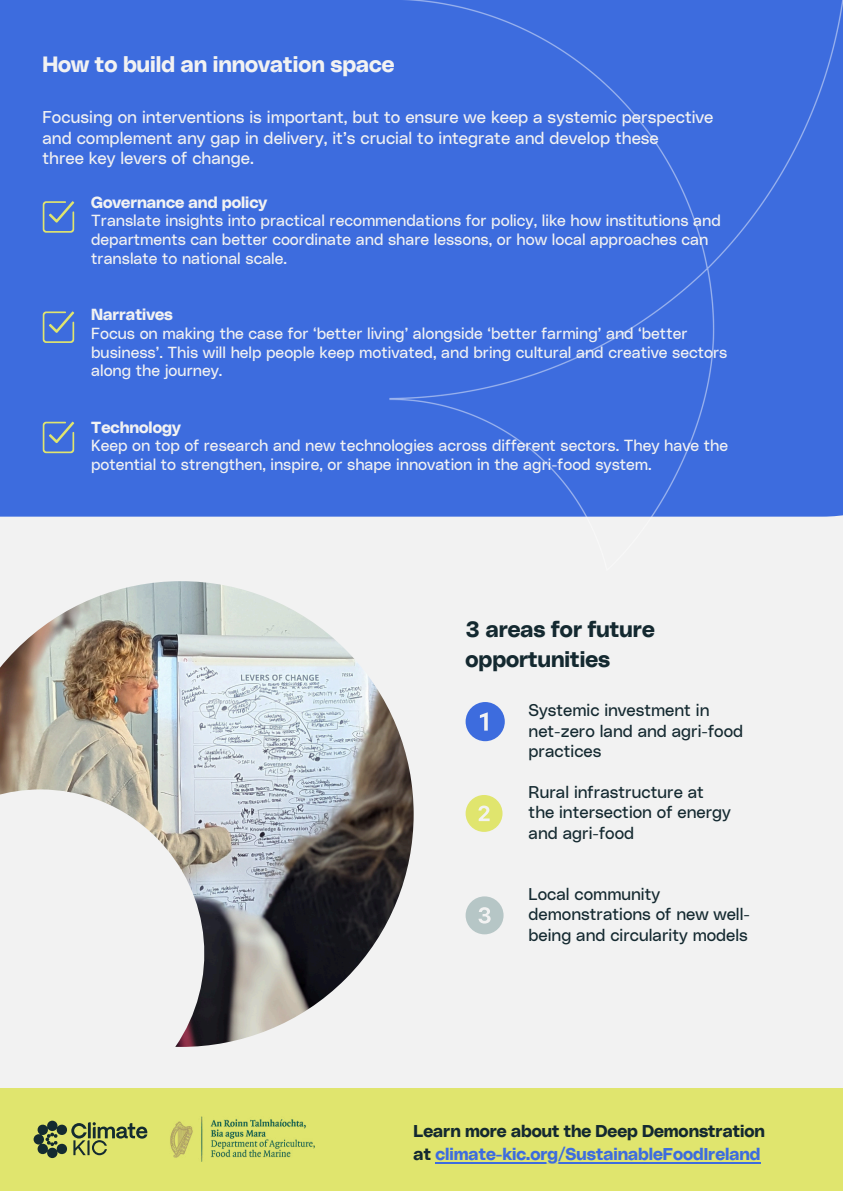
<style>
.page{position:relative;width:843px;height:1191px;background:#fff}
.page>*{position:absolute;margin:0;border:0;box-sizing:border-box;transform-origin:0 0}
.t1{font:22px/30.7px "Poly Sans Bulky";color:#142930}
.t2{font:22px "Poly Sans Bulky";color:#f2f2f2}
.t3{font:17px/20.2px "Poly Sans Neutral";color:#f2f2f2}
.t4{font:17px/23.2px "Poly Sans Bulky";color:#3d6cde}
.t5{font:16.9px/20.2px "Poly Sans Neutral";color:#142930}
.t6{font:16px/18.7px "Poly Sans Neutral";color:#f2f2f2}
.t7{font:16px "Poly Sans Bulky";color:#f2f2f2}
.s1{color:#142930}
</style>
<div class="page">
<div style="left:0;top:0;width:842px;height:1190px;background:#f2f2f2"></div>
<div style="left:0;top:1088px;width:842px;height:102px;background:#e0e56e"></div>
<div style="left:0;top:0;width:842px;height:516px;background:#3d6cde"></div>
<svg style="left:43px;top:201px;width:31px;height:32px"></svg>
<svg style="left:43px;top:311px;width:31px;height:32px"></svg>
<svg style="left:43px;top:421px;width:31px;height:32px"></svg>
<svg style="left:465px;top:702px;width:39px;height:39px"></svg>
<svg style="left:465px;top:795px;width:37px;height:36px"></svg>
<svg style="left:465px;top:896px;width:38px;height:38px"></svg>
<svg style="left:34px;top:1120px;width:113px;height:37px"></svg>
<img style="left:170px;top:1116px;width:145px;height:46px">
<img style="left:0;top:581px;width:413px;height:465px">
<img style="left:232px;top:0;width:610px;height:610px">
<hr style="left:435px;top:1161px;width:325px;height:2px;background:#3d6cde">
<h1 class="t2" style="left:42px;top:47px;width:353px">How to build an innovation space</h1>
<p class="t3" style="left:42px;top:106px;width:672px">Focusing on interventions is important, but to ensure we keep a systemic perspective and complement any gap in delivery, it’s crucial to integrate and develop these<br>three key levers of change.</p>
<p class="t7" style="left:91px;top:189px;width:177px">Governance and policy</p>
<p class="t6" style="left:91px;top:210px;width:631px">Translate insights into practical recommendations for policy, like how institutions and departments can better coordinate and share lessons, or how local approaches can translate to national scale.</p>
<p class="t7" style="left:91px;top:302px;width:83px">Narratives</p>
<p class="t6" style="left:91px;top:323px;width:637px">Focus on making the case for ‘better living’ alongside ‘better farming’ and ‘better business’. This will help people keep motivated, and bring cultural and creative sectors along the journey.</p>
<p class="t7" style="left:91px;top:414px;width:91px">Technology</p>
<p class="t6" style="left:91px;top:435px;width:638px">Keep on top of research and new technologies across different sectors. They have the potential to strengthen, inspire, or shape innovation in the agri-food system.</p>
<h1 class="t1" style="left:465px;top:612px;width:190px">3 areas for future opportunities</h1>
<p class="t5" style="left:528px;top:699px;width:216px">Systemic investment in net-zero land and agri-food practices</p>
<p class="t5" style="left:528px;top:780px;width:204px">Rural infrastructure at the intersection of energy and agri-food</p>
<p class="t5" style="left:528px;top:882px;width:223px">Local community demonstrations of new well&shy;being and circularity models</p>
<p class="t4" style="left:413px;top:1118px;width:352px"><span class="s1">Learn more about the Deep Demonstration at</span> climate-kic.org/SustainableFoodIreland</p>
</div>
